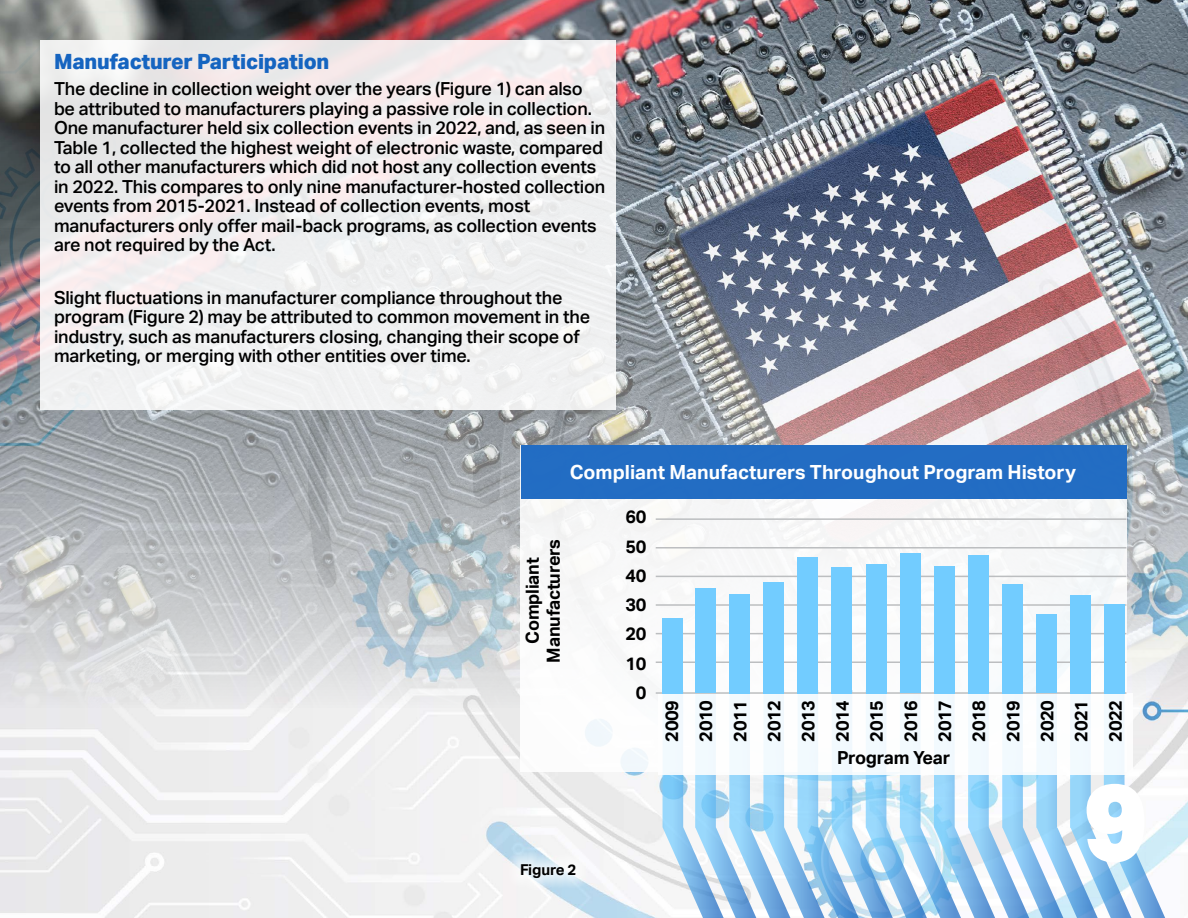
<style>
.page{position:relative;width:1188px;height:918px;background:#fff}
.page>*{position:absolute;margin:0;border:0;box-sizing:border-box;transform-origin:0 0}
.t1{font:900 108px "Aktiv Grotesk";color:#fff}
.Subhead{font:800 21px "Aktiv Grotesk";letter-spacing:-.01em;color:#1564c0}
.t2{font:700 19.5px "Aktiv Grotesk";color:#fff}
.t3{font:500 18px/19.5px "Aktiv Grotesk";letter-spacing:-.01em;color:#000}
.t4{font:700 18px/21px "Aktiv Grotesk";letter-spacing:-.01em;color:#000;text-align:center}
.t5{font:700 15px "Aktiv Grotesk";letter-spacing:-.01em;color:#000}
</style>
<div class="page">
<img style="left:0;top:707px;width:1188px;height:211px">
<img style="left:0;top:0;width:1188px;height:707px">
<div style="left:521px;top:446px;width:606px;height:326px;background:#f8f9f9"></div>
<div style="left:40px;top:40px;width:576px;height:370px;background:#f0eff0"></div>
<svg style="left:663px;top:690px;width:509px;height:228px"></svg>
<div style="left:659px;top:693px;width:474px;height:81px;background:#f2fafe"></div>
<hr style="left:656px;top:547px;width:470px;height:2px;background:#bcbec0">
<hr style="left:656px;top:576px;width:470px;height:1px;background:#bcbec0">
<hr style="left:656px;top:604px;width:470px;height:2px;background:#bcbec0">
<hr style="left:656px;top:633px;width:470px;height:1px;background:#bcbec0">
<hr style="left:656px;top:662px;width:470px;height:1px;background:#bcbec0">
<svg style="left:508px;top:850px;width:82px;height:42px"></svg>
<hr style="left:656px;top:692px;width:470px;height:2px;background:#bcbec0">
<hr style="left:656px;top:518px;width:470px;height:2px;background:#bcbec0">
<div style="left:663px;top:618px;width:20px;height:75px;background:#72ccff"></div>
<div style="left:695px;top:589px;width:21px;height:104px;background:#72ccff"></div>
<div style="left:729px;top:594px;width:21px;height:99px;background:#72ccff"></div>
<div style="left:763px;top:582px;width:21px;height:111px;background:#72ccff"></div>
<div style="left:798px;top:557px;width:20px;height:136px;background:#72ccff"></div>
<div style="left:832px;top:567px;width:20px;height:126px;background:#72ccff"></div>
<div style="left:866px;top:564px;width:20px;height:129px;background:#72ccff"></div>
<div style="left:900px;top:554px;width:21px;height:139px;background:#72ccff"></div>
<div style="left:934px;top:566px;width:21px;height:127px;background:#72ccff"></div>
<div style="left:968px;top:555px;width:21px;height:138px;background:#72ccff"></div>
<div style="left:1002px;top:584px;width:21px;height:109px;background:#72ccff"></div>
<div style="left:1036px;top:615px;width:21px;height:78px;background:#72ccff"></div>
<div style="left:1070px;top:595px;width:21px;height:98px;background:#72ccff"></div>
<div style="left:1104px;top:604px;width:21px;height:89px;background:#72ccff"></div>
<div style="left:521px;top:446px;width:605px;height:54px;background:#236dc3"></div>
<p class="Subhead" style="left:54px;top:49px;width:277px">Manufacturer Participation</p>
<p class="t3" style="left:54px;top:79px;width:553px">The decline in collection weight over the years (Figure 1) can also be attributed to manufacturers playing a passive role in collection.<br>One manufacturer held six collection events in 2022, and, as seen in Table 1, collected the highest weight of electronic waste, compared to all other manufacturers which did not host any collection events in 2022. This compares to only nine manufacturer-hosted collection events from 2015-2021. Instead of collection events, most manufacturers only offer mail-back programs, as collection events are not required by the Act.</p>
<p class="t3" style="left:54px;top:288px;width:538px">Slight fluctuations in manufacturer compliance throughout the program (Figure 2) may be attributed to common movement in the industry, such as manufacturers closing, changing their scope of marketing, or merging with other entities over time.</p>
<p class="t2" style="left:570px;top:461px;width:508px">Compliant Manufacturers Throughout Program History</p>
<p class="t4" style="left:522px;top:663px;width:125px;rotate:-90deg">Compliant<br>Manufacturers</p>
<p class="t4" style="left:625px;top:507px;width:23px">60</p>
<p class="t4" style="left:625px;top:536px;width:23px">50</p>
<p class="t4" style="left:625px;top:565px;width:23px">40</p>
<p class="t4" style="left:625px;top:594px;width:23px">30</p>
<p class="t4" style="left:625px;top:624px;width:23px">20</p>
<p class="t4" style="left:625px;top:653px;width:23px">10</p>
<p class="t4" style="left:636px;top:682px;width:12px">0</p>
<p class="t4" style="left:661px;top:742px;width:44px;rotate:-90deg">2009</p>
<p class="t4" style="left:696px;top:742px;width:44px;rotate:-90deg">2010</p>
<p class="t4" style="left:730px;top:742px;width:44px;rotate:-90deg">2011</p>
<p class="t4" style="left:764px;top:742px;width:44px;rotate:-90deg">2012</p>
<p class="t4" style="left:798px;top:742px;width:44px;rotate:-90deg">2013</p>
<p class="t4" style="left:832px;top:742px;width:44px;rotate:-90deg">2014</p>
<p class="t4" style="left:866px;top:742px;width:44px;rotate:-90deg">2015</p>
<p class="t4" style="left:900px;top:742px;width:44px;rotate:-90deg">2016</p>
<p class="t4" style="left:934px;top:742px;width:44px;rotate:-90deg">2017</p>
<p class="t4" style="left:969px;top:742px;width:44px;rotate:-90deg">2018</p>
<p class="t4" style="left:1003px;top:742px;width:44px;rotate:-90deg">2019</p>
<p class="t4" style="left:1037px;top:742px;width:44px;rotate:-90deg">2020</p>
<p class="t4" style="left:1071px;top:742px;width:44px;rotate:-90deg">2021</p>
<p class="t4" style="left:1105px;top:742px;width:44px;rotate:-90deg">2022</p>
<p class="t4" style="left:837px;top:747px;width:115px">Program Year</p>
<p class="t1" style="left:1084px;top:752px;width:65px">9</p>
<p class="t5" style="left:520px;top:861px;width:58px">Figure 2</p>
</div>
